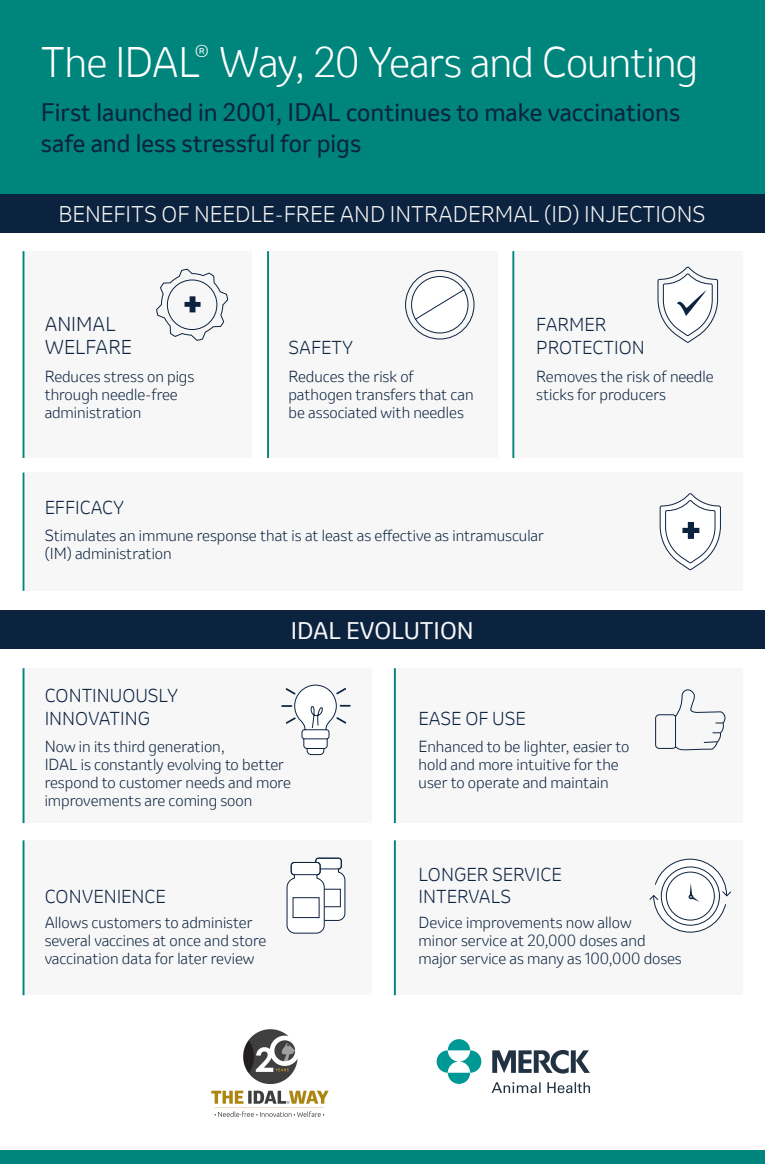
<style>
.page{position:relative;width:765px;height:1164px;background:#fff}
.page>*{position:absolute;margin:0;border:0;box-sizing:border-box;transform-origin:0 0}
.t1{font:300 40px "Invention";letter-spacing:-.025em;color:#fff}
.t2{font:23.75px/31.2px "Invention";color:#0c2340}
.t3{font:22.5px "Invention";color:#f7f7f7}
.t4{font:300 21.25px "Invention";color:#f7f7f7}
.t5{font:300 18.75px/22.5px "Invention";color:#0c2340}
.t6{font:300 17.5px/22.5px "Invention";color:#0c2340}
.t7{font:300 15px/18px "Invention";color:#0c2340}
</style>
<div class="page">
<div style="left:0;top:0;width:765px;height:206px;background:#00857c"></div>
<div style="left:0;top:195px;width:765px;height:38px;background:#0c2340"></div>
<div style="left:0;top:1150px;width:765px;height:13px;background:#00857c"></div>
<div style="left:24px;top:472px;width:719px;height:119px;background:#f7f7f7"></div>
<hr style="left:23px;top:472px;width:1px;height:119px;background:#00857c">
<div style="left:0;top:610px;width:765px;height:38px;background:#0c2340"></div>
<img style="left:211px;top:1029px;width:118px;height:88px">
<svg style="left:659px;top:493px;width:62px;height:78px"></svg>
<div style="left:394px;top:668px;width:349px;height:155px;background:#f7f7f7"></div>
<div style="left:23px;top:668px;width:348px;height:155px;background:#f7f7f7"></div>
<hr style="left:394px;top:668px;width:2px;height:155px;background:#00857c">
<hr style="left:23px;top:668px;width:1px;height:155px;background:#00857c">
<div style="left:394px;top:840px;width:349px;height:155px;background:#f7f7f7"></div>
<div style="left:23px;top:840px;width:348px;height:155px;background:#f7f7f7"></div>
<hr style="left:394px;top:840px;width:2px;height:155px;background:#00857c">
<hr style="left:23px;top:840px;width:1px;height:155px;background:#00857c">
<svg style="left:649px;top:858px;width:83px;height:75px"></svg>
<svg style="left:655px;top:689px;width:71px;height:62px"></svg>
<svg style="left:281px;top:684px;width:70px;height:71px"></svg>
<svg style="left:286px;top:857px;width:60px;height:77px"></svg>
<svg style="left:437px;top:1039px;width:44px;height:44px"></svg>
<svg style="left:492px;top:1050px;width:98px;height:43px"></svg>
<div style="left:268px;top:251px;width:229px;height:207px;background:#f7f7f7"></div>
<div style="left:513px;top:251px;width:230px;height:207px;background:#f7f7f7"></div>
<div style="left:23px;top:251px;width:229px;height:207px;background:#f7f7f7"></div>
<svg style="left:657px;top:267px;width:62px;height:76px"></svg>
<div style="left:405px;top:270px;width:70px;height:69px;border:1px solid #0c2340;border-radius:50%"></div>
<div style="left:412px;top:276px;width:56px;height:57px;background:#fff;border-radius:50%"></div>
<div style="left:411px;top:276px;width:58px;height:57px;border:1px solid #0c2340;border-radius:50%"></div>
<svg style="left:414px;top:288px;width:52px;height:33px"></svg>
<hr style="left:23px;top:251px;width:1px;height:207px;background:#00857c">
<hr style="left:267px;top:251px;width:2px;height:207px;background:#00857c">
<hr style="left:512px;top:251px;width:2px;height:207px;background:#00857c">
<svg style="left:156px;top:268px;width:73px;height:73px"></svg>
<h1 class="t1" style="left:41px;top:34px;width:659px">The IDAL<sup>®</sup> Way, 20 Years and Counting</h1>
<h2 class="t2" style="left:41px;top:96px;width:641px">First launched in 2001, IDAL continues to make vaccinations safe and less stressful for pigs</h2>
<h3 class="t4" style="left:58px;top:199px;width:649px">BENEFITS OF NEEDLE-FREE AND INTRADERMAL (ID) INJECTIONS</h3>
<p class="t5" style="left:45px;top:313px;width:89px">ANIMAL<br>WELFARE</p>
<p class="t7" style="left:45px;top:367px;width:151px">Reduces stress on pigs through needle-free administration</p>
<p class="t6" style="left:289px;top:336px;width:66px">SAFETY</p>
<p class="t7" style="left:289px;top:367px;width:187px">Reduces the risk of pathogen transfers that can be associated with needles</p>
<p class="t6" style="left:536px;top:313px;width:110px">FARMER<br>PROTECTION</p>
<p class="t7" style="left:536px;top:367px;width:179px">Removes the risk of needle sticks for producers</p>
<p class="t6" style="left:45px;top:495px;width:81px">EFFICACY</p>
<p class="t7" style="left:45px;top:526px;width:501px">Stimulates an immune response that is at least as effective as intramuscular (IM) administration</p>
<h3 class="t3" style="left:291px;top:614px;width:185px">IDAL EVOLUTION</h3>
<p class="t6" style="left:45px;top:684px;width:135px">CONTINUOUSLY<br>INNOVATING</p>
<p class="t7" style="left:45px;top:737px;width:248px">Now in its third generation,<br>IDAL is constantly evolving to better respond to customer needs and more improvements are coming soon</p>
<p class="t6" style="left:45px;top:884px;width:123px">CONVENIENCE</p>
<p class="t7" style="left:45px;top:913px;width:223px">Allows customers to administer several vaccines at once and store vaccination data for later review</p>
<p class="t6" style="left:419px;top:706px;width:109px">EASE OF USE</p>
<p class="t7" style="left:419px;top:737px;width:212px">Enhanced to be lighter, easier to hold and more intuitive for the user to operate and maintain</p>
<p class="t6" style="left:419px;top:862px;width:145px">LONGER SERVICE<br>INTERVALS</p>
<p class="t7" style="left:419px;top:913px;width:265px">Device improvements now allow<br>minor service at 20,000 doses and major service as many as 100,000 doses</p>
</div>
